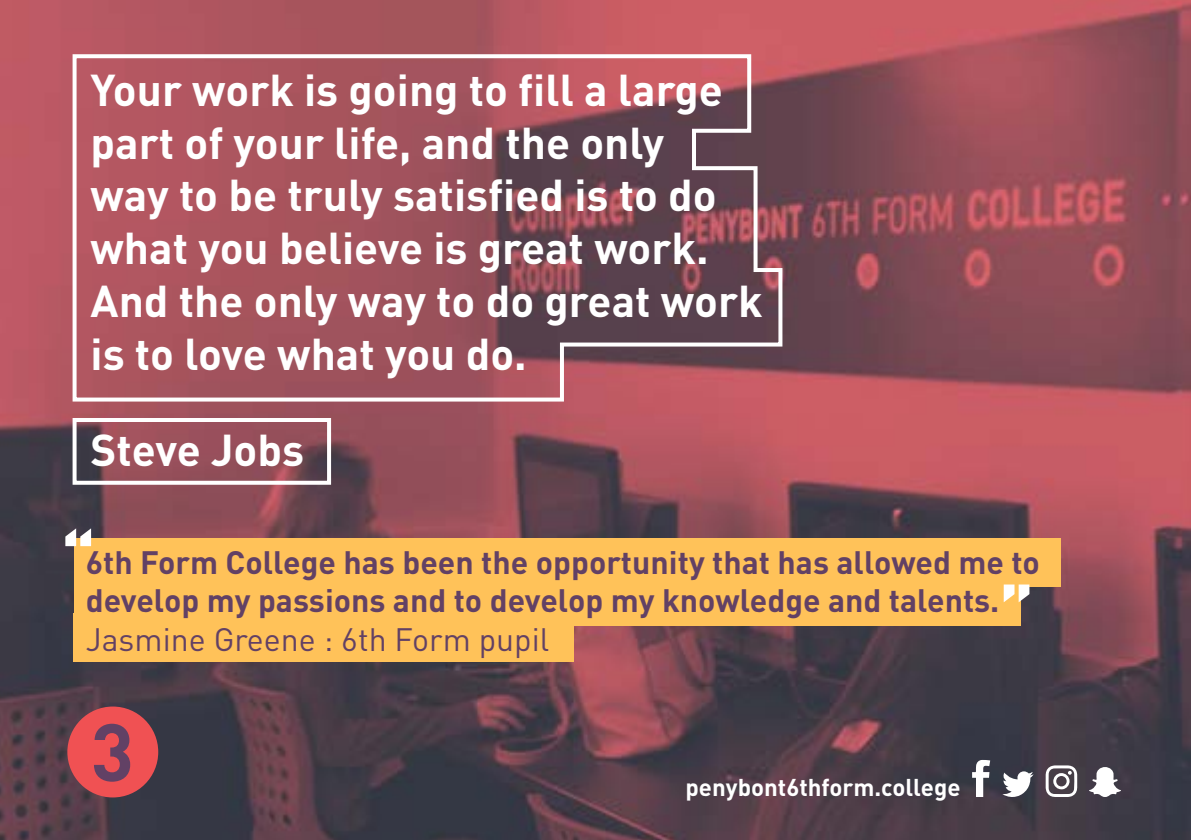
<style>
.page{position:relative;width:1191px;height:840px;background:#fff}
.page>*{position:absolute;margin:0;border:0;box-sizing:border-box;transform-origin:0 0}
.t1{font:700 80px "DINOT";color:#624165}
.t2{font:700 44px/52.8px "DINOT";color:#fff}
.t3{font:700 32px/38.4px "DINOT";color:#624165}
.t4{font:32px "DINOT";color:#624165}
.t5{font:700 24px "DINOT";color:#fff}
</style>
<div class="page">
<img style="left:0;top:0;width:1191px;height:839px">
<svg style="left:71px;top:52px;width:713px;height:351px;background:#99555f"></svg>
<div style="left:68px;top:707px;width:89px;height:89px;background:#f05153;border-radius:50%"></div>
<div style="left:67px;top:706px;width:91px;height:91px;border:2px solid #f05153;border-radius:50%"></div>
<svg style="left:1089px;top:766px;width:32px;height:30px"></svg>
<svg style="left:972px;top:759px;width:18px;height:37px"></svg>
<svg style="left:1001px;top:771px;width:32px;height:29px"></svg>
<svg style="left:1045px;top:765px;width:32px;height:31px"></svg>
<div style="left:73px;top:418px;width:258px;height:66px;border:4px solid #fff"></div>
<div style="left:74px;top:538px;width:986px;height:48px;background:#ffc259"></div>
<div style="left:74px;top:577px;width:946px;height:48px;background:#ffc259"></div>
<div style="left:74px;top:612px;width:500px;height:49px;background:#ffc259"></div>
<svg style="left:1003px;top:584px;width:26px;height:18px"></svg>
<svg style="left:65px;top:528px;width:26px;height:18px"></svg>
<p class="t2" style="left:91px;top:62px;width:673px">Your work is going to fill a large part of your life, and the only<br>way to be truly satisfied is to do what you believe is great work.<br>And the only way to do great work is to love what you do.</p>
<p class="t2" style="left:91px;top:422px;width:215px">Steve Jobs</p>
<p class="t3" style="left:86px;top:541px;width:955px">6th Form College has been the opportunity that has allowed me to develop my passions and to develop my knowledge and talents.</p>
<p class="t4" style="left:86px;top:618px;width:465px">Jasmine Greene : 6th Form pupil</p>
<h1 class="t1" style="left:91px;top:699px;width:45px">3</h1>
<p class="t5" style="left:685px;top:771px;width:276px">penybont6thform.college</p>
</div>
